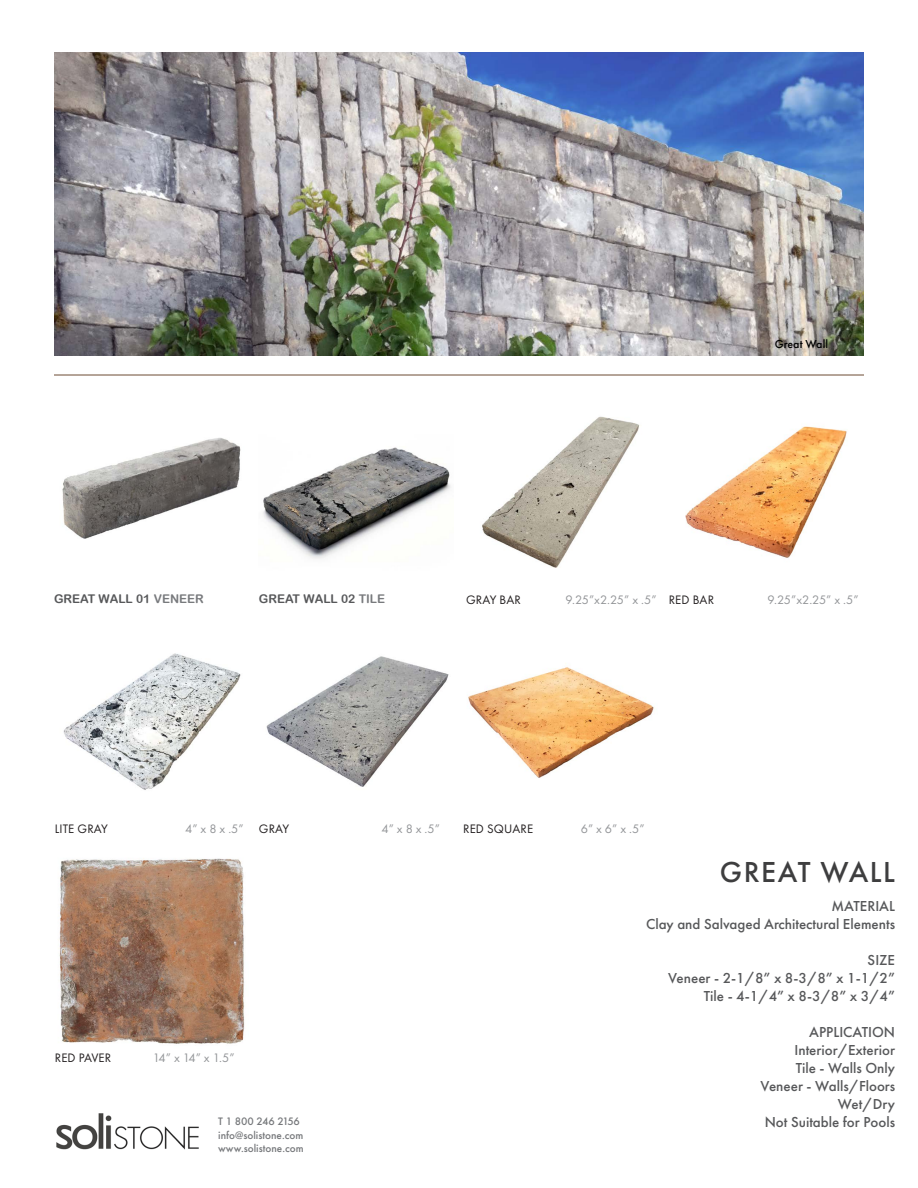
<style>
.page{position:relative;width:918px;height:1188px;background:#fff}
.page>*{position:absolute;margin:0;border:0;box-sizing:border-box;transform-origin:0 0}
.t1{font:500 30px "Futura PT";letter-spacing:.05em;color:#3e3e3f}
.t2{font:500 15px/18px "Futura PT";color:#57585a;text-align:right}
.t3{font:12.75px "Futura PT";letter-spacing:-.035em;color:#939598}
.t4{font:12.75px "Futura PT";letter-spacing:.01em;color:#231f20}
.t5{font:12px "Arial Rounded MT Bold";color:#57585a}
.t6{font:500 12px "Futura PT";color:#000}
.t7{font:500 11.25px/13.5px "Futura PT";color:#76787b}
.s1{color:#787a7d}
</style>
<div class="page">
<hr style="left:54px;top:375px;width:810px;height:1px;background:#6b4b33">
<img style="left:54px;top:53px;width:810px;height:302px">
<img style="left:263px;top:447px;width:188px;height:112px">
<img style="left:468px;top:663px;width:186px;height:115px">
<img style="left:685px;top:426px;width:162px;height:132px">
<img style="left:482px;top:416px;width:158px;height:152px">
<img style="left:266px;top:656px;width:183px;height:131px">
<img style="left:62px;top:438px;width:179px;height:101px">
<img style="left:63px;top:653px;width:178px;height:137px">
<img style="left:58px;top:858px;width:187px;height:186px">
<img style="left:56px;top:1113px;width:143px;height:37px">
<p class="t6" style="left:775px;top:337px;width:55px">Great Wall</p>
<p class="t5" style="left:54px;top:592px;width:151px">GREAT WALL 01 <span class="s1">VENEER</span></p>
<p class="t5" style="left:259px;top:592px;width:128px">GREAT WALL 02 <span class="s1">TILE</span></p>
<p class="t4" style="left:466px;top:592px;width:56px">GRAY BAR</p>
<p class="t3" style="left:566px;top:592px;width:93px">9.25”x2.25” x .5”</p>
<p class="t4" style="left:669px;top:592px;width:47px">RED BAR</p>
<p class="t3" style="left:768px;top:592px;width:93px">9.25”x2.25” x .5”</p>
<p class="t4" style="left:55px;top:821px;width:55px">LITE GRAY</p>
<p class="t3" style="left:185px;top:821px;width:60px">4” x 8 x .5”</p>
<p class="t4" style="left:259px;top:821px;width:32px">GRAY</p>
<p class="t3" style="left:381px;top:821px;width:60px">4” x 8 x .5”</p>
<p class="t4" style="left:55px;top:1050px;width:58px">RED PAVER</p>
<p class="t3" style="left:153px;top:1050px;width:83px">14” x 14” x 1.5”</p>
<p class="t7" style="left:218px;top:1115px;width:87px">T 1 800 246 2156 info@solistone.com www.solistone.com</p>
<p class="t4" style="left:463px;top:821px;width:72px">RED SQUARE</p>
<p class="t3" style="left:581px;top:821px;width:65px">6” x 6” x .5”</p>
<h1 class="t1" style="left:720px;top:854px;width:177px">GREAT WALL</h1>
<p class="t2" style="left:646px;top:897px;width:251px">MATERIAL<br>Clay and Salvaged Architectural Elements</p>
<p class="t2" style="left:668px;top:951px;width:228px">SIZE<br>Veneer - 2-1/8” x 8-3/8” x 1-1/2”<br>Tile - 4-1/4” x 8-3/8” x 3/4”</p>
<p class="t2" style="left:761px;top:1023px;width:136px">APPLICATION<br>Interior/Exterior<br>Tile - Walls Only<br>Veneer - Walls/Floors<br>Wet/Dry<br>Not Suitable for Pools</p>
</div>
